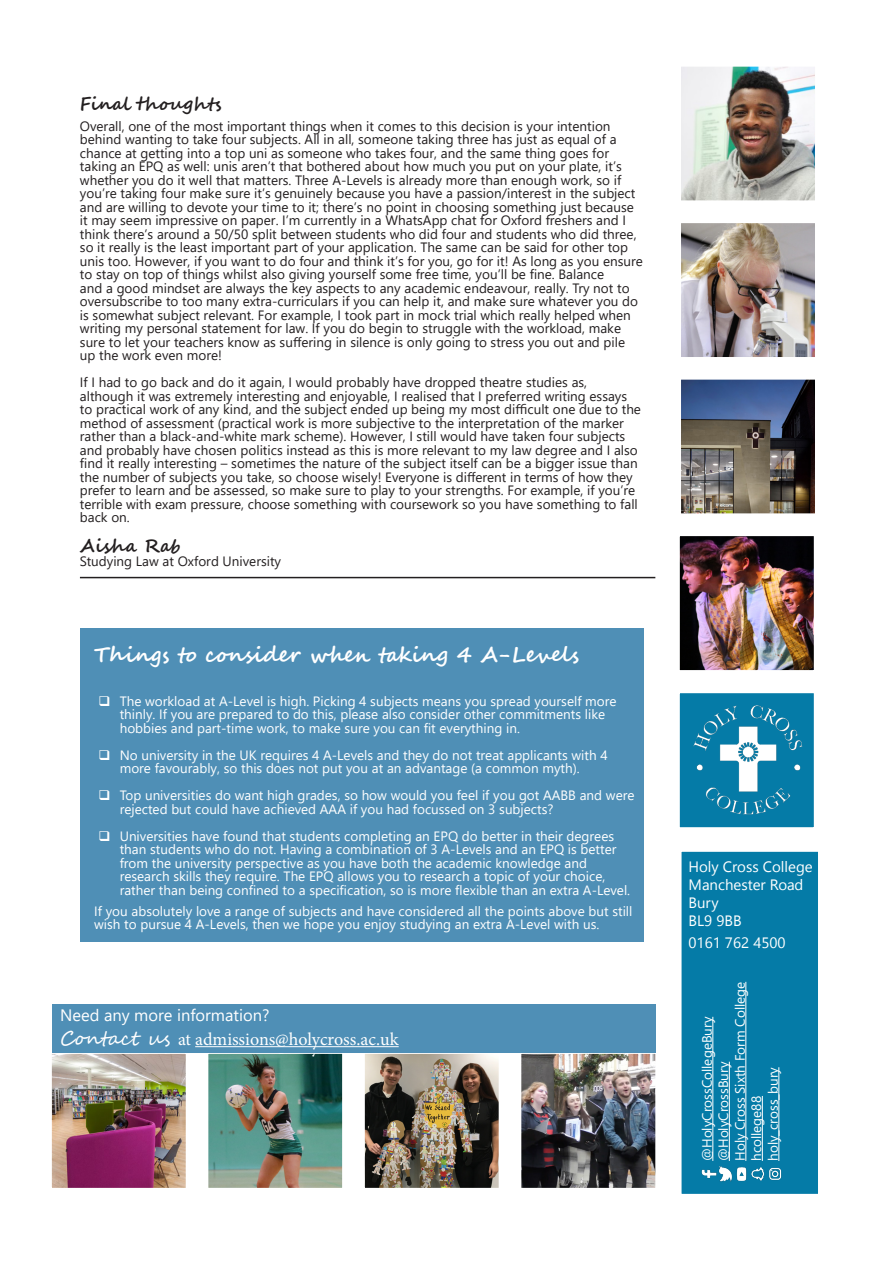
<style>
.page{position:relative;width:893px;height:1263px;background:#fff}
.page>*{position:absolute;margin:0;border:0;box-sizing:border-box;transform-origin:0 0}
.Paragraph_Style_1{font:700 21px "Segoe Script";color:#fff}
.t1{font:18px "Minion Pro";letter-spacing:-.005em;color:#fff}
.Paragraph_Style_1-2{font:700 18px "Segoe Script";color:#231f20}
.t2{font:16.5px "Segoe UI";color:#fff}
.t3{font:15px "Segoe UI Emoji";color:#fff}
.Body{font:13.5px/13.5px "Segoe UI";color:#231f20}
.Body-2{font:13.5px/13.5px "Segoe UI";color:#fff}
.s1{font-family:"Segoe Script";font-size:19.5px}
</style>
<div class="page">
<div style="left:665px;top:835px;width:169px;height:375px;background:#057ba7;border:16px solid #fff"></div>
<img style="left:702px;top:1169px;width:14px;height:10px">
<img style="left:719px;top:1166px;width:13px;height:15px">
<img style="left:736px;top:1167px;width:11px;height:14px">
<hr style="left:712px;top:1017px;width:1px;height:144px;background:#fff">
<hr style="left:729px;top:1062px;width:1px;height:99px;background:#fff">
<hr style="left:745px;top:982px;width:1px;height:179px;background:#fff">
<hr style="left:762px;top:1096px;width:1px;height:65px;background:#fff">
<hr style="left:778px;top:1067px;width:1px;height:94px;background:#fff">
<img style="left:769px;top:1167px;width:13px;height:13px">
<img style="left:751px;top:1167px;width:14px;height:14px">
<img style="left:681px;top:67px;width:133px;height:446px">
<img style="left:680px;top:537px;width:133px;height:133px">
<img style="left:680px;top:694px;width:133px;height:133px">
<div style="left:657px;top:671px;width:179px;height:179px;border:22px solid #fff"></div>
<img style="left:52px;top:1054px;width:603px;height:133px">
<div style="left:499px;top:1031px;width:179px;height:179px;border:22px solid #fff"></div>
<div style="left:80px;top:628px;width:563px;height:314px;background:#4f8fb6"></div>
<hr style="left:80px;top:577px;width:575px;height:1px;background:#231f20">
<div style="left:52px;top:1004px;width:603px;height:48px;background:#4f8fb6"></div>
<hr style="left:195px;top:1046px;width:204px;height:1px;background:#fff">
<p class="Paragraph_Style_1-2" style="left:80px;top:89px;width:143px">Final thoughts</p>
<p class="Body" style="left:80px;top:118px;width:564px">Overall, one of the most important things when it comes to this decision is your intention behind wanting to take four subjects. All in all, someone taking three has just as equal of a chance at getting into a top uni as someone who takes four, and the same thing goes for taking an EPQ as well: unis aren’t that bothered about how much you put on your plate, it’s whether you do it well that matters. Three A-Levels is already more than enough work, so if you’re taking four make sure it’s genuinely because you have a passion/interest in the subject and are willing to devote your time to it; there’s no point in choosing something just because it may seem impressive on paper. I’m currently in a WhatsApp chat for Oxford freshers and I think there’s around a 50/50 split between students who did four and students who did three, so it really is the least important part of your application. The same can be said for other top unis too. However, if you want to do four and think it’s for you, go for it! As long as you ensure to stay on top of things whilst also giving yourself some free time, you’ll be fine. Balance<br>and a good mindset are always the key aspects to any academic endeavour, really. Try not to oversubscribe to too many extra-curriculars if you can help it, and make sure whatever you do is somewhat subject relevant. For example, I took part in mock trial which really helped when writing my personal statement for law. If you do begin to struggle with the workload, make sure to let your teachers know as suffering in silence is only going to stress you out and pile up the work even more!</p>
<p class="Body" style="left:80px;top:374px;width:563px">If I had to go back and do it again, I would probably have dropped theatre studies as, although it was extremely interesting and enjoyable, I realised that I preferred writing essays to practical work of any kind, and the subject ended up being my most difficult one due to the method of assessment (practical work is more subjective to the interpretation of the marker rather than a black-and-white mark scheme). However, I still would have taken four subjects and probably have chosen politics instead as this is more relevant to my law degree and I also find it really interesting – sometimes the nature of the subject itself can be a bigger issue than the number of subjects you take, so choose wisely! Everyone is different in terms of how they prefer to learn and be assessed, so make sure to play to your strengths. For example, if you’re terrible with exam pressure, choose something with coursework so you have something to fall back on.</p>
<p class="Paragraph_Style_1-2" style="left:80px;top:531px;width:102px">Aisha Rab</p>
<p class="Body" style="left:80px;top:553px;width:203px">Studying Law at Oxford University</p>
<p class="Paragraph_Style_1" style="left:94px;top:638px;width:486px">Things to consider when taking 4 A-Levels</p>
<p class="Body-2" style="left:120px;top:693px;width:498px">The workload at A-Level is high. Picking 4 subjects means you spread yourself more thinly. If you are prepared to do this, please also consider other commitments like hobbies and part-time work, to make sure you can fit everything in.</p>
<p class="Body-2" style="left:120px;top:747px;width:489px">No university in the UK requires 4 A-Levels and they do not treat applicants with 4 more favourably, so this does not put you at an advantage (a common myth).</p>
<p class="Body-2" style="left:120px;top:787px;width:516px">Top universities do want high grades, so how would you feel if you got AABB and were rejected but could have achieved AAA if you had focussed on 3 subjects?</p>
<p class="Body-2" style="left:120px;top:828px;width:512px">Universities have found that students completing an EPQ do better in their degrees than students who do not. Having a combination of 3 A-Levels and an EPQ is better from the university perspective as you have both the academic knowledge and research skills they require. The EPQ allows you to research a topic of your choice, rather than being confined to a specification, so is more flexible than an extra A-Level.</p>
<p class="Body-2" style="left:94px;top:903px;width:540px">If you absolutely love a range of subjects and have considered all the points above but still wish to pursue 4 A-Levels, then we hope you enjoy studying an extra A-Level with us.</p>
<p class="t2" style="left:60px;top:1000px;width:211px">Need any more information?</p>
<p class="t1" style="left:60px;top:1027px;width:340px"><span class="s1">Contact us</span> at admissions@holycross.ac.uk</p>
<p class="t2" style="left:60px;top:1007px;width:211px">Need any more information?</p>
<h2 class="t1" style="left:60px;top:1034px;width:340px"><span class="s1">Contact us</span> at admissions@holycross.ac.uk</h2>
<p class="t3" style="left:688px;top:858px;width:25px">★□●</p>
<p class="t3" style="left:737px;top:858px;width:52px">□▲▲ □●●</p>
<p class="t3" style="left:710px;top:876px;width:45px">■ ▲▼</p>
<p class="Body-2" style="left:697px;top:1161px;width:181px;line-height:16.5px;rotate:-90deg">@HolyCrossCollegeBury @HolyCrossBury<br>Holy Cross Sixth Form College hcollege88<br>holy_cross_bury</p>
</div>
